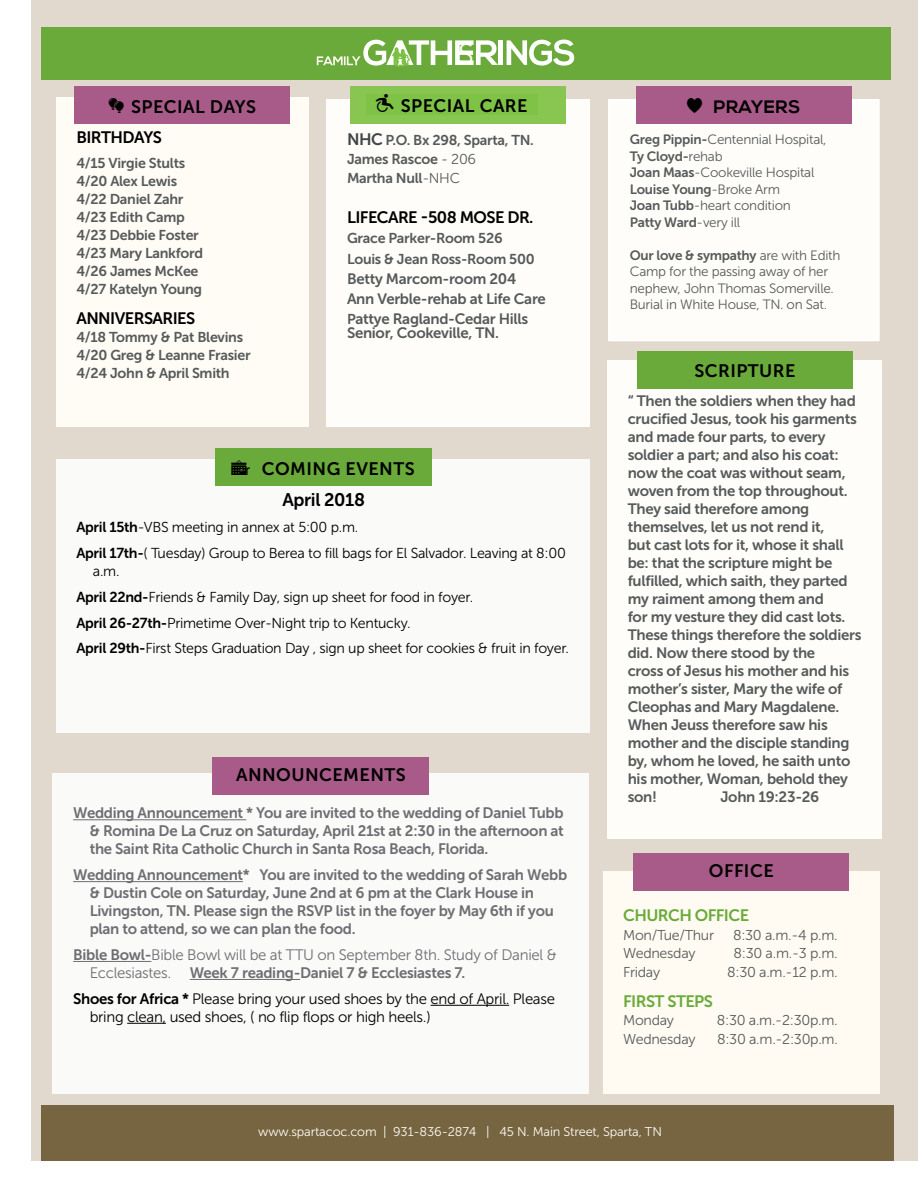
<style>
.page{position:relative;width:918px;height:1188px;background:#fff}
.page>*{position:absolute;margin:0;border:0;box-sizing:border-box;transform-origin:0 0}
.t1{font:29.25px "Museo Sans 300";color:#fffaf0}
.t2{font:18.15px "Museo Sans 700";letter-spacing:-.02em;color:#000}
.t3{font:18px "Museo Sans 700";letter-spacing:.025em;color:#000}
.t4{font:700 18px "Nexa";letter-spacing:.025em;color:#000}
.t5{font:16.5px "Museo Sans 700";letter-spacing:-.035em;color:#000}
.t6{font:16.5px "Museo Sans 700";letter-spacing:-.035em;color:#6aaa3a}
.t7{font:15.15px/18px "Museo Sans 700";letter-spacing:-.02em;color:#6d6e71;text-align:justify}
.t8{font:15.15px/18px "Museo Sans 300";letter-spacing:-.02em;color:#000}
.t9{font:15.15px "Museo Sans 300";letter-spacing:-.02em;color:#6d6e71}
.t10{font:15px/18px "Museo Sans 700";letter-spacing:-.02em;color:#555a5a}
.t11{font:14.4px/25.8px "Museo Sans 300";letter-spacing:-.02em;color:#000}
.t12{font:14.25px/18px "Museo Sans 700";letter-spacing:-.02em;color:#555a5a}
.t13{font:14.25px "Museo Sans 300";letter-spacing:-.02em;color:#555a5a}
.t14{font:13.5px/16.5px "Museo Sans 300";letter-spacing:-.02em;color:#555a5a}
.t15{font:13.5px "Museo Sans 700";letter-spacing:-.02em;color:#555a5a}
.t16{font:12.75px "Museo Sans 300";letter-spacing:-.01em;color:#fffcf5}
.s1{font-size:16.5px;color:#404545}
.s2{font-family:"Museo Sans 300"}
.s3{font-size:14.25px}
.s4{font-family:"Museo Sans 700"}
</style>
<div class="page">
<div style="left:31px;top:0;width:887px;height:1160px;background:#e1d9ce"></div>
<div style="left:609px;top:100px;width:270px;height:241px;background:#fffdfa"></div>
<div style="left:608px;top:99px;width:272px;height:242px;border:2px solid #fff"></div>
<div style="left:327px;top:99px;width:263px;height:328px;background:#fffdfa"></div>
<div style="left:56px;top:97px;width:253px;height:330px;background:#fffbf5"></div>
<div style="left:41px;top:27px;width:850px;height:52px;background:#6aaa3a"></div>
<div style="left:636px;top:86px;width:216px;height:38px;background:#a85b89"></div>
<div style="left:350px;top:86px;width:216px;height:38px;background:#88c651"></div>
<div style="left:74px;top:86px;width:216px;height:38px;background:#a85b89"></div>
<div style="left:41px;top:1106px;width:852px;height:55px;background:#776441"></div>
<div style="left:603px;top:872px;width:277px;height:222px;background:#fffbf2"></div>
<div style="left:366px;top:94px;width:172px;height:21px;background:#7ec346"></div>
<div style="left:53px;top:773px;width:536px;height:321px;background:#fafaf9"></div>
<hr style="left:73px;top:819px;width:173px;height:1px;background:#6d6e71">
<hr style="left:73px;top:881px;width:170px;height:1px;background:#6d6e71">
<hr style="left:73px;top:961px;width:78px;height:1px;background:#6d6e71">
<hr style="left:190px;top:979px;width:110px;height:1px;background:#6d6e71">
<hr style="left:431px;top:1005px;width:78px;height:1px;background:#000">
<hr style="left:127px;top:1023px;width:39px;height:1px;background:#000">
<div style="left:213px;top:757px;width:216px;height:38px;background:#a85b89"></div>
<div style="left:608px;top:361px;width:274px;height:478px;background:#fffdfa"></div>
<div style="left:637px;top:351px;width:216px;height:38px;background:#6aaa3a"></div>
<div style="left:633px;top:853px;width:216px;height:38px;background:#a85b89"></div>
<div style="left:56px;top:459px;width:534px;height:273px;background:#fafaf9"></div>
<div style="left:215px;top:448px;width:216px;height:38px;background:#6aaa3a"></div>
<div style="left:498px;top:40px;width:5px;height:25px;background:#fff"></div>
<svg style="left:507px;top:40px;width:67px;height:26px"></svg>
<svg style="left:317px;top:40px;width:181px;height:26px"></svg>
<h1 class="t1" style="left:458px;top:38px;width:17px">S</h1>
<p class="t3" style="left:376px;top:95px;width:47px">● Special</p>
<p class="t3" style="left:480px;top:95px;width:37px">cAre</p>
<p class="t3" style="left:109px;top:96px;width:149px">●●□□■▲ SPECIAL DAYS</p>
<p class="t4" style="left:687px;top:96px;width:112px">▼ PRAYERS</p>
<p class="t5" style="left:76px;top:128px;width:21px">Birthdays</p>
<p class="t12" style="left:76px;top:154px;width:128px">4/15 Virgie Stults<br>4/20 Alex Lewis<br>4/22 Daniel Zahr<br>4/23 Edith Camp<br>4/23 Debbie Foster<br>4/23 Mary Lankford<br>4/26 James McKee<br>4/27 Katelyn Young</p>
<p class="t5" style="left:76px;top:309px;width:11px">anniversaries</p>
<p class="t12" style="left:76px;top:328px;width:176px">4/18 Tommy &amp; Pat Blevins<br>4/20 Greg &amp; Leanne Frasier<br>4/24 John &amp; April Smith</p>
<p class="t12" style="left:347px;top:131px;width:188px;line-height:18.8px"><span class="s1">n HC</span> P.O. Bx 298, Sparta, TN.<br>James Rascoe <span class="s2">- 206<br></span>Martha Null<span class="s2">-NHC</span></p>
<p class="t5" style="left:347px;top:208px;width:138px">LIFECARE -508 Mose</p>
<p class="t5" style="left:507px;top:208px;width:28px">dr .</p>
<p class="t12" style="left:347px;top:228px;width:189px;line-height:20.2px">Grace Parker-Room 526<br>Louis &amp; Jean Ross-Room 500</p>
<p class="t10" style="left:347px;top:269px;width:200px;line-height:20.2px">Betty Marcom-room 204<br>Ann Verble-rehab at Life Care<br><span class="s3">P</span>attye Ragland-Cedar Hills</p>
<p class="t10" style="left:347px;top:324px;width:153px">Senior, Cookeville, TN.</p>
<p class="t3" style="left:232px;top:459px;width:45px">●■ coming</p>
<p class="t3" style="left:346px;top:459px;width:13px">events</p>
<p class="t2" style="left:282px;top:490px;width:84px">April 2018</p>
<p class="t11" style="left:76px;top:514px;width:491px"><span class="s4">April 15th</span>-VBS meeting in annex at 5:00 p.m.<br><span class="s4">April 17th-</span>( Tuesday) Group to Berea to fill bags for El Salvador. Leaving at 8:00</p>
<p class="t11" style="left:76px;top:558px;width:494px;text-indent:17px">a.m.<br><span class="s4">April 22nd-</span>Friends &amp; Family Day, sign up sheet for food in foyer.<br><span class="s4">April 26-27th-</span>Primetime Over-Night trip to Kentucky.<br><span class="s4">April 29th-</span>First Steps Graduation Day , sign up sheet for cookies &amp; fruit in foyer.</p>
<p class="t3" style="left:236px;top:765px;width:171px">ANNOUNCEMENTS</p>
<p class="t7" style="left:90px;top:804px;width:476px;text-indent:-16px">Wedding Announcement * You are invited to the wedding of Daniel Tubb &amp; Romina De La Cruz on Saturday, April 21st at 2:30 in the afternoon at the Saint Rita Catholic Church in Santa Rosa Beach, Florida.</p>
<p class="t7" style="left:90px;top:866px;width:479px;text-align:left;text-indent:-16px">Wedding Announcement* You are invited to the wedding of Sarah Webb &amp; Dustin Cole on Saturday, June 2nd at 6 pm at the Clark House in Livingston, TN. Please sign the RSVP list in the foyer by May 6th if you plan to attend, so we can plan the food.</p>
<p class="t9" style="left:73px;top:947px;width:485px"><span class="s4">Bible Bowl-</span>Bible Bowl will be at TTU on September 8th. Study of Daniel &amp;</p>
<p class="t7" style="left:90px;top:964px;width:377px"><span class="s2">Ecclesiastes.</span> Week 7 reading-Daniel 7 &amp; Ecclesiastes 7.</p>
<p class="t8" style="left:90px;top:990px;width:467px;text-indent:-16px"><span class="s4">Shoes for Africa *</span> Please bring your used shoes by the end of April. Please bring clean, used shoes, ( no flip flops or high heels.)</p>
<p class="t14" style="left:630px;top:132px;width:198px"><span class="s4">Greg Pippin-</span>Centennial Hospital,</p>
<p class="t15" style="left:630px;top:149px;width:94px">Ty Cloyd-<span class="s2">rehab</span></p>
<p class="t14" style="left:630px;top:165px;width:186px"><span class="s4">Joan Maas</span>-Cookeville Hospital</p>
<p class="t15" style="left:630px;top:182px;width:152px">Louise Young<span class="s2">-Broke Arm</span></p>
<p class="t14" style="left:630px;top:198px;width:163px"><span class="s4">Joan Tubb</span>-heart condition</p>
<p class="t15" style="left:630px;top:215px;width:112px">Patty Ward<span class="s2">-very ill</span></p>
<p class="t15" style="left:630px;top:248px;width:212px">Our love &amp; sympathy <span class="s2">are with Edith</span></p>
<p class="t14" style="left:630px;top:264px;width:206px">Camp for the passing away of her nephew, John Thomas Somerville.<br>Burial in White House, TN. on Sat.</p>
<p class="t3" style="left:694px;top:361px;width:103px">SCRIPTURE</p>
<p class="t10" style="left:628px;top:392px;width:235px">“ Then the soldiers when they had crucified Jesus, took his garments and made four parts, to every soldier a part; and also his coat: now the coat was without seam, woven from the top throughout.<br>They said therefore among themselves, let us not rend it,<br>but cast lots for it, whose it shall be: that the scripture might be fulfilled, which saith, they parted my raiment among them and<br>for my vesture they did cast lots.<br>These things therefore the soldiers did. Now there stood by the<br>cross of Jesus his mother and his mother’s sister, Mary the wife of<br>Cleophas and Mary Magdalene.<br>When Jeuss therefore saw his mother and the disciple standing by, whom he loved, he saith unto his mother, Woman, behold they son!</p>
<p class="t10" style="left:720px;top:788px;width:100px">John 19:23-26</p>
<p class="t3" style="left:709px;top:861px;width:26px">Office</p>
<p class="t6" style="left:623px;top:906px;width:24px">Church</p>
<p class="t6" style="left:695px;top:906px;width:10px">office</p>
<p class="t13" style="left:623px;top:927px;width:92px">Mon/Tue/Thur</p>
<p class="t13" style="left:733px;top:927px;width:106px">8:30 a.m.-4 p.m.</p>
<p class="t13" style="left:623px;top:946px;width:74px">Wednesday</p>
<p class="t13" style="left:734px;top:946px;width:106px">8:30 a.m.-3 p.m.</p>
<p class="t13" style="left:623px;top:964px;width:39px">Friday</p>
<p class="t13" style="left:727px;top:964px;width:112px">8:30 a.m.-12 p.m.</p>
<p class="t6" style="left:623px;top:992px;width:91px">f IRST sTEPS</p>
<p class="t13" style="left:623px;top:1013px;width:52px">Monday</p>
<p class="t13" style="left:717px;top:1013px;width:122px">8:30 a.m.-2:30p.m.</p>
<p class="t13" style="left:623px;top:1031px;width:74px">Wednesday</p>
<p class="t13" style="left:717px;top:1031px;width:122px">8:30 a.m.-2:30p.m.</p>
<p class="t16" style="left:258px;top:1125px;width:405px">www.spartacoc.com | 931-836-2874 | 45 N. Main Street, Sparta, TN</p>
</div>
